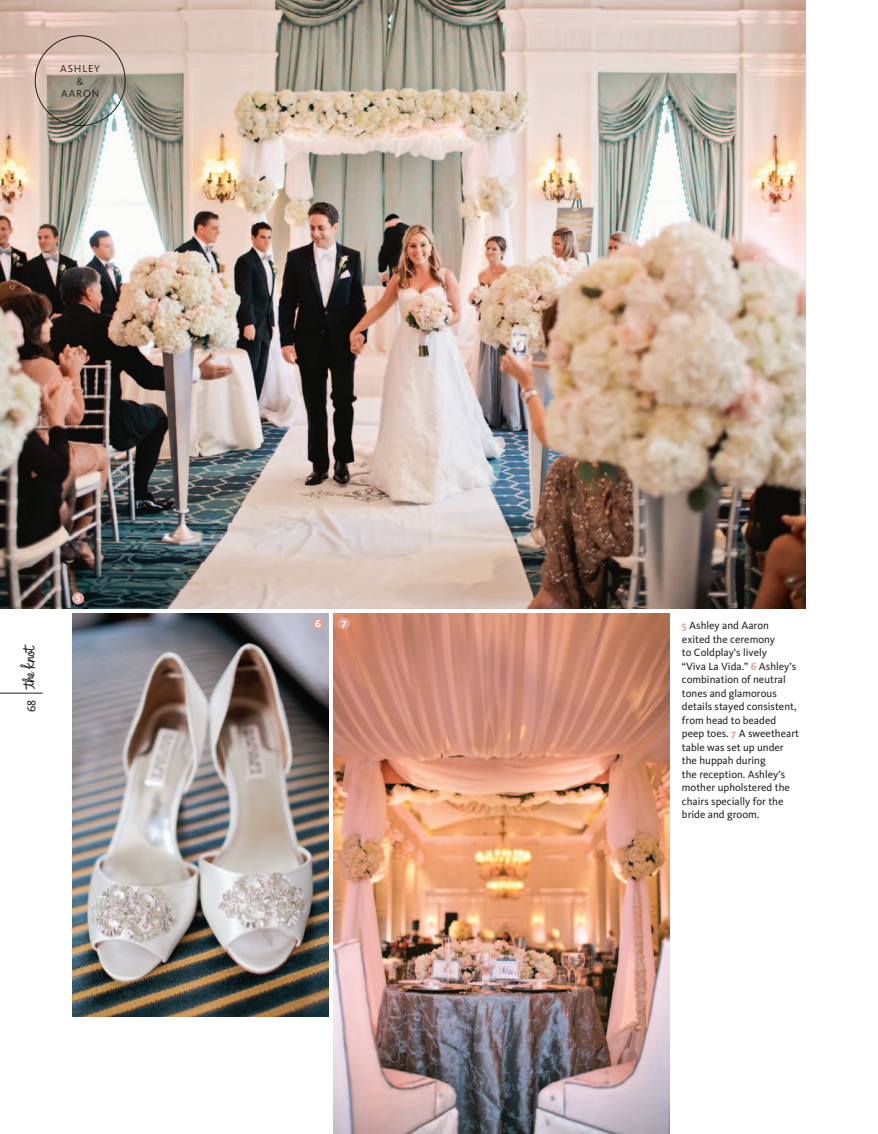
<style>
.page{position:relative;width:878px;height:1134px;background:#fff}
.page>*{position:absolute;margin:0;border:0;box-sizing:border-box;transform-origin:0 0}
.t1{font:18px "The Knot Logo PS Small Below 36 pt";color:#231f20}
.t2{font:12px "Kievit Book SC";color:#231f20}
.RW-Caption{font:10.8px/13.5px "Kievit";color:#231f20}
.t3{font:10.5px "Kievit";letter-spacing:.08em;color:#231f20}
.RW-Caption-2{font:700 10.5px "Kievit";color:#fff}
.s1{font-weight:700;color:#e0a49d}
</style>
<div class="page">
<hr style="left:0;top:693px;width:43px;height:1px;background:#231f20">
<img style="left:0;top:0;width:806px;height:609px">
<div style="left:72px;top:592px;width:12px;height:12px;background:#e0a49d;border-radius:50%"></div>
<img style="left:333px;top:613px;width:337px;height:521px">
<img style="left:72px;top:613px;width:256px;height:404px">
<div style="left:338px;top:618px;width:12px;height:12px;background:#e0a49d;border-radius:50%"></div>
<div style="left:312px;top:618px;width:12px;height:12px;background:#e0a49d;border-radius:50%"></div>
<p class="t3" style="left:60px;top:62px;width:41px">ASHLEY</p>
<p class="t3" style="left:77px;top:75px;width:8px">&amp;</p>
<p class="t3" style="left:61px;top:88px;width:40px">AARON</p>
<p class="t1" style="left:18px;top:690px;width:47px;rotate:-90deg">K</p>
<p class="t2" style="left:24px;top:712px;width:14px;rotate:-90deg">68</p>
<p class="RW-Caption-2" style="left:76px;top:590px;width:6px">5</p>
<p class="RW-Caption-2" style="left:315px;top:617px;width:7px">6</p>
<p class="RW-Caption-2" style="left:342px;top:616px;width:7px">7</p>
<p class="RW-Caption" style="left:682px;top:619px;width:119px"><span class="s1">5</span> Ashley and Aaron exited the ceremony<br>to Coldplay’s lively<br>“Viva La Vida.” <span class="s1">6</span> Ashley’s combination of neutral tones and glamorous details stayed consistent, from head to beaded peep toes. <span class="s1">7</span> A sweetheart table was set up under the huppah during<br>the reception. Ashley’s mother upholstered the chairs specially for the bride and groom.</p>
</div>
